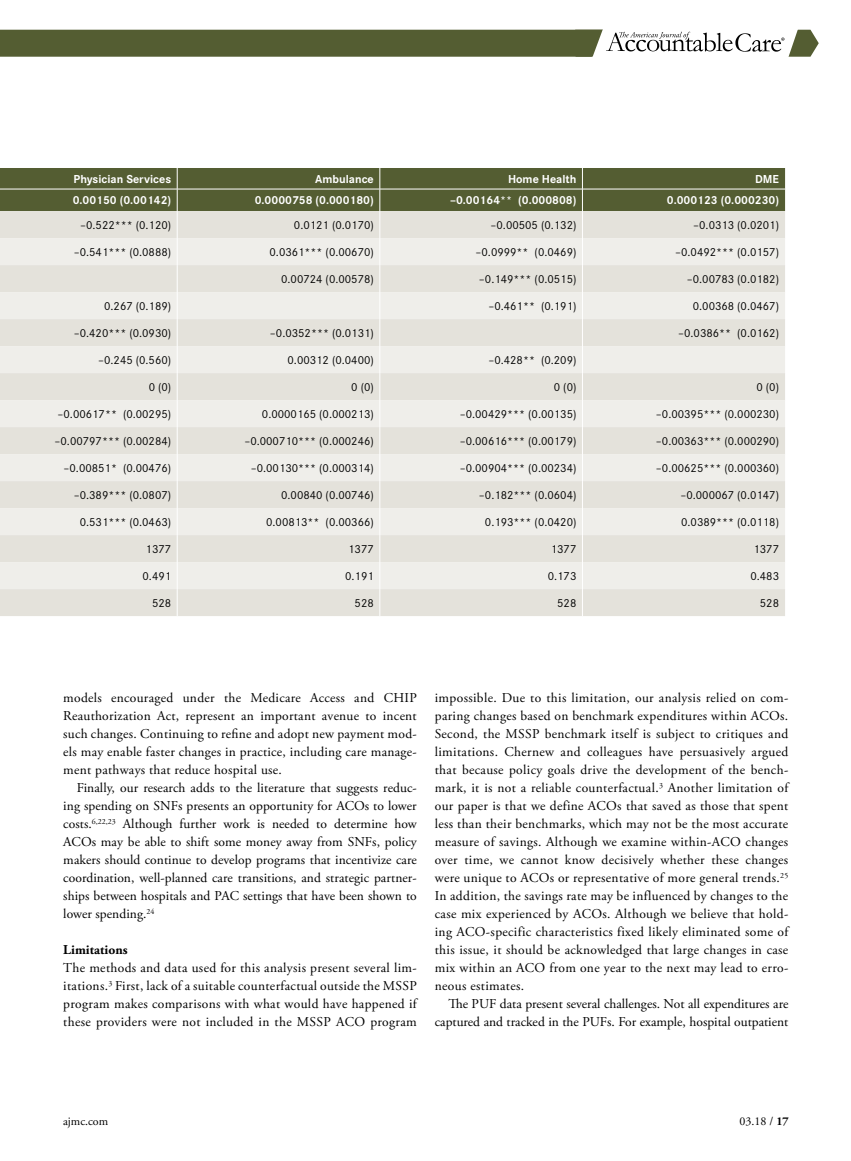
<style>
.page{position:relative;width:851px;height:1161px;background:#fff}
.page>*{position:absolute;margin:0;border:0;box-sizing:border-box;transform-origin:0 0}
.t1{font:13.5px/18px "Adobe Garamond Pro";letter-spacing:.005em;color:#000;text-align:justify}
.t2{font:700 13.5px "Adobe Garamond Pro";color:#000}
.t3{font:12px "Corporate S";color:#000}
.t4{font:700 12px "Corporate S";color:#fff}
.t5{font:12px "Adobe Garamond Pro";color:#000}
.s1{font-weight:700}
</style>
<div class="page">
<svg style="left:0;top:29px;width:818px;height:28px"></svg>
<svg style="left:0;top:168px;width:785px;height:448px;background:#dbdad1"></svg>
<hr style="left:0;top:189px;width:177px;height:1px;background:#fff">
<hr style="left:177px;top:189px;width:203px;height:1px;background:#fff">
<hr style="left:380px;top:189px;width:202px;height:1px;background:#fff">
<hr style="left:582px;top:189px;width:203px;height:1px;background:#fff">
<p class="t4" style="left:74px;top:172px;width:99px">Physician Services</p>
<p class="t4" style="left:315px;top:172px;width:60px">Ambulance</p>
<p class="t4" style="left:508px;top:172px;width:70px">Home Health</p>
<p class="t4" style="left:755px;top:172px;width:25px">DME</p>
<p class="t4" style="left:73px;top:193px;width:100px">0.00150 (0.00142)</p>
<p class="t4" style="left:255px;top:193px;width:120px">0.0000758 (0.000180)</p>
<p class="t4" style="left:450px;top:193px;width:128px">–0.00164** (0.000808)</p>
<p class="t4" style="left:666px;top:193px;width:114px">0.000123 (0.000230)</p>
<p class="t3" style="left:80px;top:218px;width:93px">–0.522*** (0.120)</p>
<p class="t3" style="left:294px;top:218px;width:81px">0.0121 (0.0170)</p>
<p class="t3" style="left:490px;top:218px;width:87px">–0.00505 (0.132)</p>
<p class="t3" style="left:693px;top:218px;width:87px">–0.0313 (0.0201)</p>
<p class="t3" style="left:74px;top:245px;width:99px">–0.541*** (0.0888)</p>
<p class="t3" style="left:269px;top:245px;width:106px">0.0361*** (0.00670)</p>
<p class="t3" style="left:475px;top:245px;width:102px">–0.0999** (0.0469)</p>
<p class="t3" style="left:675px;top:245px;width:105px">–0.0492*** (0.0157)</p>
<p class="t3" style="left:281px;top:272px;width:94px">0.00724 (0.00578)</p>
<p class="t3" style="left:479px;top:272px;width:99px">–0.149*** (0.0515)</p>
<p class="t3" style="left:686px;top:272px;width:94px">–0.00783 (0.0182)</p>
<p class="t3" style="left:104px;top:299px;width:69px">0.267 (0.189)</p>
<p class="t3" style="left:488px;top:299px;width:90px">–0.461** (0.191)</p>
<p class="t3" style="left:692px;top:299px;width:88px">0.00368 (0.0467)</p>
<p class="t3" style="left:74px;top:326px;width:99px">–0.420*** (0.0930)</p>
<p class="t3" style="left:270px;top:326px;width:105px">–0.0352*** (0.0131)</p>
<p class="t3" style="left:678px;top:326px;width:102px">–0.0386** (0.0162)</p>
<p class="t3" style="left:98px;top:353px;width:75px">–0.245 (0.560)</p>
<p class="t3" style="left:287px;top:353px;width:88px">0.00312 (0.0400)</p>
<p class="t3" style="left:488px;top:353px;width:90px">–0.428** (0.209)</p>
<p class="t3" style="left:149px;top:380px;width:24px">0 (0)</p>
<p class="t3" style="left:351px;top:380px;width:24px">0 (0)</p>
<p class="t3" style="left:554px;top:380px;width:24px">0 (0)</p>
<p class="t3" style="left:756px;top:380px;width:24px">0 (0)</p>
<p class="t3" style="left:58px;top:407px;width:115px">–0.00617** (0.00295)</p>
<p class="t3" style="left:262px;top:407px;width:113px">0.0000165 (0.000213)</p>
<p class="t3" style="left:460px;top:407px;width:118px">–0.00429*** (0.00135)</p>
<p class="t3" style="left:656px;top:407px;width:125px">–0.00395*** (0.000230)</p>
<p class="t3" style="left:55px;top:434px;width:118px">–0.00797*** (0.00284)</p>
<p class="t3" style="left:244px;top:434px;width:131px">–0.000710*** (0.000246)</p>
<p class="t3" style="left:460px;top:434px;width:118px">–0.00616*** (0.00179)</p>
<p class="t3" style="left:656px;top:434px;width:125px">–0.00363*** (0.000290)</p>
<p class="t3" style="left:64px;top:461px;width:109px">–0.00851* (0.00476)</p>
<p class="t3" style="left:251px;top:461px;width:125px">–0.00130*** (0.000314)</p>
<p class="t3" style="left:460px;top:461px;width:118px">–0.00904*** (0.00234)</p>
<p class="t3" style="left:656px;top:461px;width:125px">–0.00625*** (0.000360)</p>
<p class="t3" style="left:74px;top:488px;width:99px">–0.389*** (0.0807)</p>
<p class="t3" style="left:281px;top:488px;width:94px">0.00840 (0.00746)</p>
<p class="t3" style="left:479px;top:488px;width:99px">–0.182*** (0.0604)</p>
<p class="t3" style="left:680px;top:488px;width:100px">–0.000067 (0.0147)</p>
<p class="t3" style="left:80px;top:515px;width:93px">0.531*** (0.0463)</p>
<p class="t3" style="left:266px;top:515px;width:109px">0.00813** (0.00366)</p>
<p class="t3" style="left:485px;top:515px;width:93px">0.193*** (0.0420)</p>
<p class="t3" style="left:681px;top:515px;width:99px">0.0389*** (0.0118)</p>
<p class="t3" style="left:146px;top:542px;width:27px">1377</p>
<p class="t3" style="left:348px;top:542px;width:27px">1377</p>
<p class="t3" style="left:551px;top:542px;width:27px">1377</p>
<p class="t3" style="left:753px;top:542px;width:27px">1377</p>
<p class="t3" style="left:142px;top:569px;width:30px">0.491</p>
<p class="t3" style="left:345px;top:569px;width:30px">0.191</p>
<p class="t3" style="left:547px;top:569px;width:30px">0.173</p>
<p class="t3" style="left:750px;top:569px;width:30px">0.483</p>
<p class="t3" style="left:152px;top:596px;width:21px">528</p>
<p class="t3" style="left:354px;top:596px;width:21px">528</p>
<p class="t3" style="left:557px;top:596px;width:21px">528</p>
<p class="t3" style="left:759px;top:596px;width:21px">528</p>
<p class="t1" style="left:63px;top:689px;width:355px">models encouraged under the Medicare Access and CHIP Reauthorization Act, represent an important avenue to incent such changes. Continuing to refine and adopt new payment mod&shy;els may enable faster changes in practice, including care manage&shy;ment pathways that reduce hospital use.</p>
<p class="t1" style="left:63px;top:779px;width:355px;text-indent:14px">Finally, our research adds to the literature that suggests reduc&shy;ing spending on SNFs presents an opportunity for ACOs to lower costs.<sup>6,22,23</sup> Although further work is needed to determine how ACOs may be able to shift some money away from SNFs, policy makers should continue to develop programs that incentivize care coordination, well-planned care transitions, and strategic partner&shy;ships between hospitals and PAC settings that have been shown to lower spending.<sup>24</sup></p>
<p class="t2" style="left:63px;top:942px;width:66px">Limitations</p>
<p class="t1" style="left:63px;top:959px;width:355px">The methods and data used for this analysis present several lim&shy;itations.<sup>3</sup> First, lack of a suitable counterfactual outside the MSSP program makes comparisons with what would have happened if these providers were not included in the MSSP ACO program</p>
<p class="t1" style="left:435px;top:689px;width:355px">impossible. Due to this limitation, our analysis relied on com&shy;paring changes based on benchmark expenditures within ACOs.<br>Second, the MSSP benchmark itself is subject to critiques and limitations. Chernew and colleagues have persuasively argued that because policy goals drive the development of the bench&shy;mark, it is not a reliable counterfactual.<sup>3</sup> Another limitation of our paper is that we define ACOs that saved as those that spent less than their benchmarks, which may not be the most accurate measure of savings. Although we examine within-ACO changes over time, we cannot know decisively whether these changes were unique to ACOs or representative of more general trends.<sup>25<br></sup>In addition, the savings rate may be influenced by changes to the case mix experienced by ACOs. Although we believe that hold&shy;ing ACO-specific characteristics fixed likely eliminated some of this issue, it should be acknowledged that large changes in case mix within an ACO from one year to the next may lead to erro&shy;neous estimates.</p>
<p class="t1" style="left:435px;top:995px;width:355px;text-align:right">The PUF data present several challenges. Not all expenditures are captured and tracked in the PUFs. For example, hospital outpatient</p>
<p class="t5" style="left:63px;top:1114px;width:47px">ajmc.com</p>
<p class="t5" style="left:739px;top:1114px;width:51px">03.18 / <span class="s1">17</span></p>
</div>
